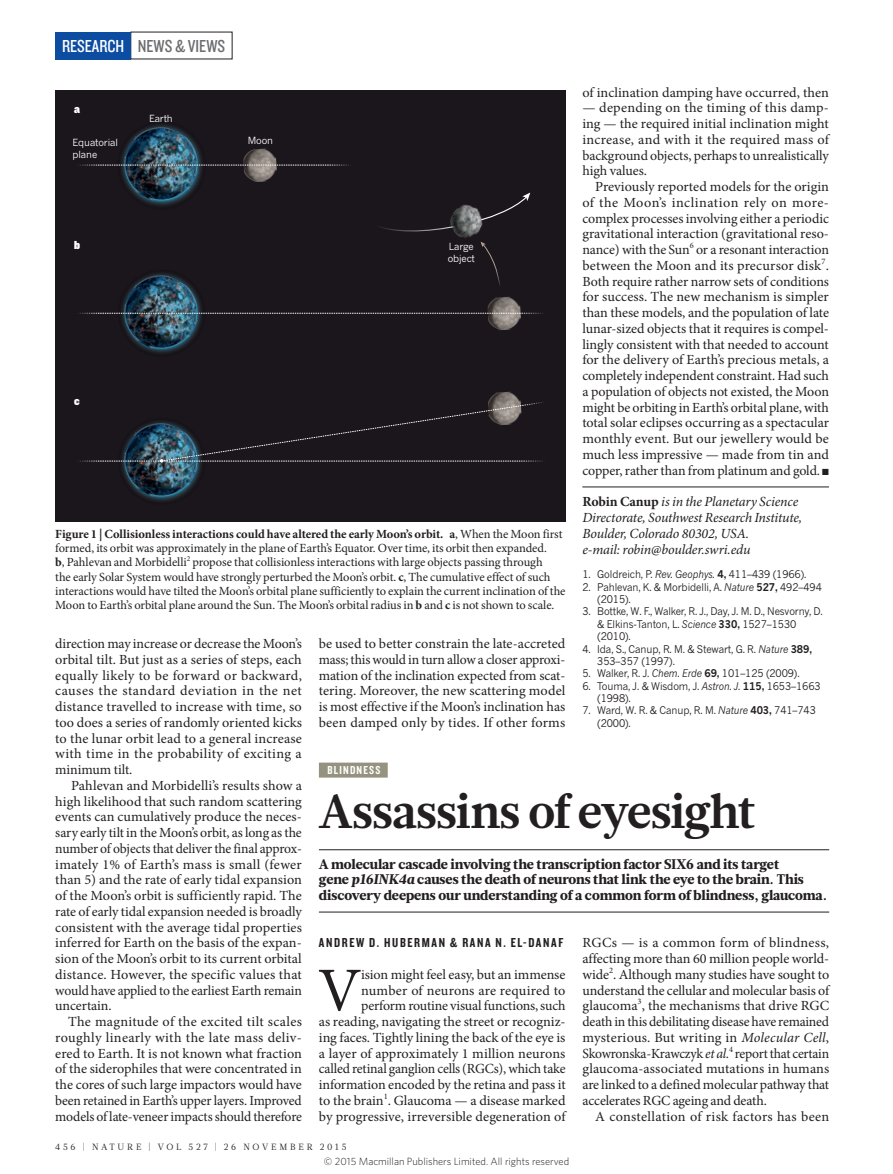
<style>
.page{position:relative;width:893px;height:1174px;background:#fff}
.page>*{position:absolute;margin:0;border:0;box-sizing:border-box;transform-origin:0 0}
.BODY_DROP_CAP{font:62.4px "Minion Pro";color:#231f20}
.N_V_HEAD_32{font:700 48px "Glosa Math";letter-spacing:-.015em;color:#231f20}
.t1{font:18px "Knockout 29 Junior Ltweight";color:#6c6d70}
.BODY_INDENT{font:13.95px/15.8px "Minion Pro";letter-spacing:-.005em;color:#231f20;text-align:justify}
.BODY_DROP_CAP-2{font:13.95px/15.8px "Minion Pro";letter-spacing:-.005em;color:#231f20;text-align:right}
.N_V_INTRO{font:900 13.95px/15.8px "Glosa Math";letter-spacing:-.01em;color:#231f20}
.AUTHOR_DETAILS{font:italic 13.95px/15.8px "Minion Pro";letter-spacing:-.01em;color:#231f20}
.BODY_INDENT-2{font:13.95px "Minion Pro";letter-spacing:.02em;color:#231f20}
.EMAIL{font:italic 13.95px "Minion Pro";letter-spacing:-.01em;color:#231f20}
.AUTHOR_BYLINE{font:13.5px "Knockout 49 Liteweight";letter-spacing:.12em;color:#231f20}
.FIGURE_LEGEND{font:12.45px/14.2px "Minion Pro";letter-spacing:-.01em;color:#231f20}
.SUBJECT_STRAP{font:12px "Knockout 49 Liteweight";letter-spacing:.1em;color:#fff}
.t2{font:12px "Knockout 91 Ultmt Middlewt";color:#fff}
.REFS{font:10.5px/12.3px "News Gothic MTOT";letter-spacing:-.01em;color:#231f20;scale:.95 1}
.t3{font:300 10.5px "Whitney";color:#231f20}
.t4{font:9.75px/11.7px "News Gothic MTOT";letter-spacing:-.01em;color:#fff}
.t5{font:9px "Glosa Math";letter-spacing:.3em;color:#231f20}
.s1{color:#fff}
.s2{font-weight:700;font-style:normal}
.s3{font-style:italic}
.s4{font-weight:700}
</style>
<div class="page">
<hr style="left:582px;top:486px;width:247px;height:1px;background:#231f20">
<div style="left:319px;top:762px;width:69px;height:15px;background:#95937f"></div>
<hr style="left:319px;top:849px;width:510px;height:1px;background:#231f20">
<hr style="left:319px;top:911px;width:510px;height:1px;background:#231f20">
<div style="left:55px;top:90px;width:503px;height:432px;background:#1b151c"></div>
<img style="left:243px;top:148px;width:34px;height:34px">
<img style="left:113px;top:125px;width:97px;height:81px">
<img style="left:124px;top:128px;width:74px;height:74px;border-radius:37px">
<img style="left:487px;top:296px;width:35px;height:34px">
<img style="left:114px;top:273px;width:96px;height:80px">
<img style="left:124px;top:276px;width:74px;height:74px;border-radius:37px">
<img style="left:488px;top:391px;width:33px;height:11px">
<img style="left:122px;top:462px;width:80px;height:39px">
<img style="left:124px;top:424px;width:74px;height:73px;border-radius:37px">
<svg style="left:98px;top:165px;width:233px;height:1px"></svg>
<svg style="left:98px;top:313px;width:424px;height:1px"></svg>
<div style="left:522px;top:90px;width:44px;height:432px;background:#1b151c"></div>
<svg style="left:379px;top:192px;width:151px;height:40px"></svg>
<img style="left:444px;top:198px;width:47px;height:40px">
<svg style="left:480px;top:242px;width:20px;height:43px"></svg>
<svg style="left:80px;top:402px;width:463px;height:60px"></svg>
<div style="left:55px;top:32px;width:76px;height:27px;background:#0d4da1"></div>
<p class="t1" style="left:62px;top:34px;width:165px"><span class="s1">RESEARCH</span> NEWS &amp; VIEWS</p>
<p class="BODY_INDENT" style="left:582px;top:84px;width:248px">of inclination damping have occurred, then</p>
<p class="BODY_INDENT" style="left:582px;top:100px;width:248px">— depending on the timing of this damp&shy;ing — the required initial inclination might increase, and with it the required mass of background objects, perhaps to unrealistically high values.</p>
<p class="BODY_INDENT" style="left:582px;top:179px;width:248px;text-indent:13px">Previously reported models for the origin of the Moon’s inclination rely on more&shy;complex processes involving either a periodic gravitational interaction (gravitational reso&shy;nance) with the Sun<sup>6</sup> or a resonant interaction between the Moon and its precursor disk<sup>7</sup>.<br>Both require rather narrow sets of conditions for success. The new mechanism is simpler than these models, and the population of late lunar-sized objects that it requires is compel&shy;lingly consistent with that needed to account for the delivery of Earth’s precious metals, a completely independent constraint. Had such a population of objects not existed, the Moon might be orbiting in Earth’s orbital plane, with total solar eclipses occurring as a spectacular monthly event. But our jewellery would be much less impressive — made from tin and copper, rather than from platinum and gold. ■</p>
<p class="AUTHOR_DETAILS" style="left:582px;top:494px;width:221px"><span class="s2">Robin Canup</span> is in the Planetary Science<br>Directorate, Southwest Research Institute,<br>Boulder, Colorado 80302, USA.</p>
<p class="EMAIL" style="left:582px;top:540px;width:170px">e-mail: robin@boulder.swri.edu</p>
<p class="REFS" style="left:582px;top:568px;width:237px">1. Goldreich, P. <span class="s3">Rev. Geophys.</span> <span class="s4">4,</span> 411–439 (1966).</p>
<p class="REFS" style="left:597px;top:580px;width:238px;text-indent:-15px">2. Pahlevan, K. &amp; Morbidelli, A. <span class="s3">Nature</span> <span class="s4">527,</span> 492–494 (2015).</p>
<p class="REFS" style="left:597px;top:605px;width:239px;text-indent:-15px">3. Bottke, W. F., Walker, R. J., Day, J. M. D., Nesvorny, D. &amp; Elkins-Tanton, L. <span class="s3">Science</span> <span class="s4">330,</span> 1527–1530 (2010).</p>
<p class="REFS" style="left:597px;top:642px;width:228px;text-indent:-15px">4. Ida, S., Canup, R. M. &amp; Stewart, G. R. <span class="s3">Nature</span> <span class="s4">389,<br></span>353–357 (1997).</p>
<p class="REFS" style="left:582px;top:667px;width:230px">5. Walker, R. J. <span class="s3">Chem. Erde</span> <span class="s4">69,</span> 101–125 (2009).</p>
<p class="REFS" style="left:597px;top:679px;width:237px;text-indent:-15px">6. Touma, J. &amp; Wisdom, J. <span class="s3">Astron. J.</span> <span class="s4">115,</span> 1653–1663 (1998).</p>
<p class="REFS" style="left:597px;top:704px;width:232px;text-indent:-15px">7. Ward, W. R. &amp; Canup, R. M. <span class="s3">Nature</span> <span class="s4">403,</span> 741–743 (2000).</p>
<p class="t2" style="left:74px;top:101px;width:7px">a</p>
<p class="t4" style="left:149px;top:113px;width:25px">Earth</p>
<p class="t4" style="left:248px;top:135px;width:27px">Moon</p>
<p class="t4" style="left:73px;top:136px;width:47px">Equatorial plane</p>
<p class="t2" style="left:74px;top:237px;width:7px">b</p>
<p class="t4" style="left:448px;top:241px;width:29px">Large object</p>
<p class="t2" style="left:74px;top:392px;width:7px">c</p>
<p class="FIGURE_LEGEND" style="left:55px;top:527px;width:512px"><span class="s4">Figure 1 | Collisionless interactions could have altered the early Moon’s orbit. a</span>, When the Moon first formed, its orbit was approximately in the plane of Earth’s Equator. Over time, its orbit then expanded.<br><span class="s4">b</span>, Pahlevan and Morbidelli<sup>2</sup> propose that collisionless interactions with large objects passing through<br>the early Solar System would have strongly perturbed the Moon’s orbit. <span class="s4">c</span>, The cumulative effect of such interactions would have tilted the Moon’s orbital plane sufficiently to explain the current inclination of the Moon to Earth’s orbital plane around the Sun. The Moon’s orbital radius in <span class="s4">b</span> and <span class="s4">c</span> is not shown to scale.</p>
<p class="BODY_INDENT" style="left:319px;top:636px;width:248px">be used to better constrain the late-accreted mass; this would in turn allow a closer approxi&shy;mation of the inclination expected from scat&shy;tering. Moreover, the new scattering model is most effective if the Moon’s inclination has been damped only by tides. If other forms</p>
<p class="BODY_INDENT" style="left:55px;top:636px;width:248px">direction may increase or decrease the Moon’s orbital tilt. But just as a series of steps, each equally likely to be forward or backward, causes the standard deviation in the net distance travelled to increase with time, so too does a series of randomly oriented kicks to the lunar orbit lead to a general increase with time in the probability of exciting a minimum tilt.</p>
<p class="BODY_INDENT" style="left:55px;top:777px;width:248px;text-indent:16px">Pahlevan and Morbidelli’s results show a high likelihood that such random scattering events can cumulatively produce the neces&shy;sary early tilt in the Moon’s orbit, as long as the number of objects that deliver the final approx&shy;imately 1% of Earth’s mass is small (fewer than 5) and the rate of early tidal expansion of the Moon’s orbit is sufficiently rapid. The rate of early tidal expansion needed is broadly consistent with the average tidal properties inferred for Earth on the basis of the expan&shy;sion of the Moon’s orbit to its current orbital distance. However, the specific values that would have applied to the earliest Earth remain uncertain.</p>
<p class="BODY_INDENT" style="left:55px;top:1014px;width:248px;text-indent:13px">The magnitude of the excited tilt scales roughly linearly with the late mass deliv&shy;ered to Earth. It is not known what fraction of the siderophiles that were concentrated in the cores of such large impactors would have been retained in Earth’s upper layers. Improved models of late-veneer impacts should therefore</p>
<p class="SUBJECT_STRAP" style="left:327px;top:762px;width:55px">BLINDNESS</p>
<p class="N_V_HEAD_32" style="left:319px;top:779px;width:438px">Assassins of eyesight</p>
<p class="N_V_INTRO" style="left:319px;top:856px;width:510px">A molecular cascade involving the transcription factor SIX6 and its target<br>gene <span class="s3">p16INK4a</span> causes the death of neurons that link the eye to the brain. This discovery deepens our understanding of a common form of blindness, glaucoma.</p>
<p class="AUTHOR_BYLINE" style="left:319px;top:934px;width:246px">ANDREW D. HUBERMAN &amp; RANA N. EL-DANAF</p>
<p class="BODY_DROP_CAP" style="left:318px;top:948px;width:45px">V</p>
<p class="BODY_DROP_CAP-2" style="left:583px;top:935px;width:248px;text-align:justify">RGCs — is a common form of blindness, affecting more than 60 million people world&shy;wide<sup>2</sup>. Although many studies have sought to understand the cellular and molecular basis of glaucoma<sup>3</sup>, the mechanisms that drive RGC death in this debilitating disease have remained mysterious. But writing in <span class="s3">Molecular Cell</span>, Skowronska-Krawczyk <span class="s3">et al.</span><sup>4</sup> report that certain glaucoma-associated mutations in humans are linked to a defined molecular pathway that accelerates RGC ageing and death.</p>
<p class="BODY_INDENT-2" style="left:595px;top:1106px;width:235px">A constellation of risk factors has been</p>
<p class="BODY_DROP_CAP-2" style="left:319px;top:966px;width:248px">ision might feel easy, but an immense number of neurons are required to perform routine visual functions, such<br>as reading, navigating the street or recogniz&shy;ing faces. Tightly lining the back of the eye is a layer of approximately 1 million neurons called retinal ganglion cells (RGCs), which take information encoded by the retina and pass it to the brain<sup>1</sup>. Glaucoma — a disease marked by progressive, irreversible degeneration of</p>
<p class="t5" style="left:55px;top:1141px;width:293px">456 | NATURE | VOL 527 | 26 NOVEMBER 2015</p>
<p class="t3" style="left:324px;top:1154px;width:247px">© 2015 Macmillan Publishers Limited. All rights reserved</p>
</div>
